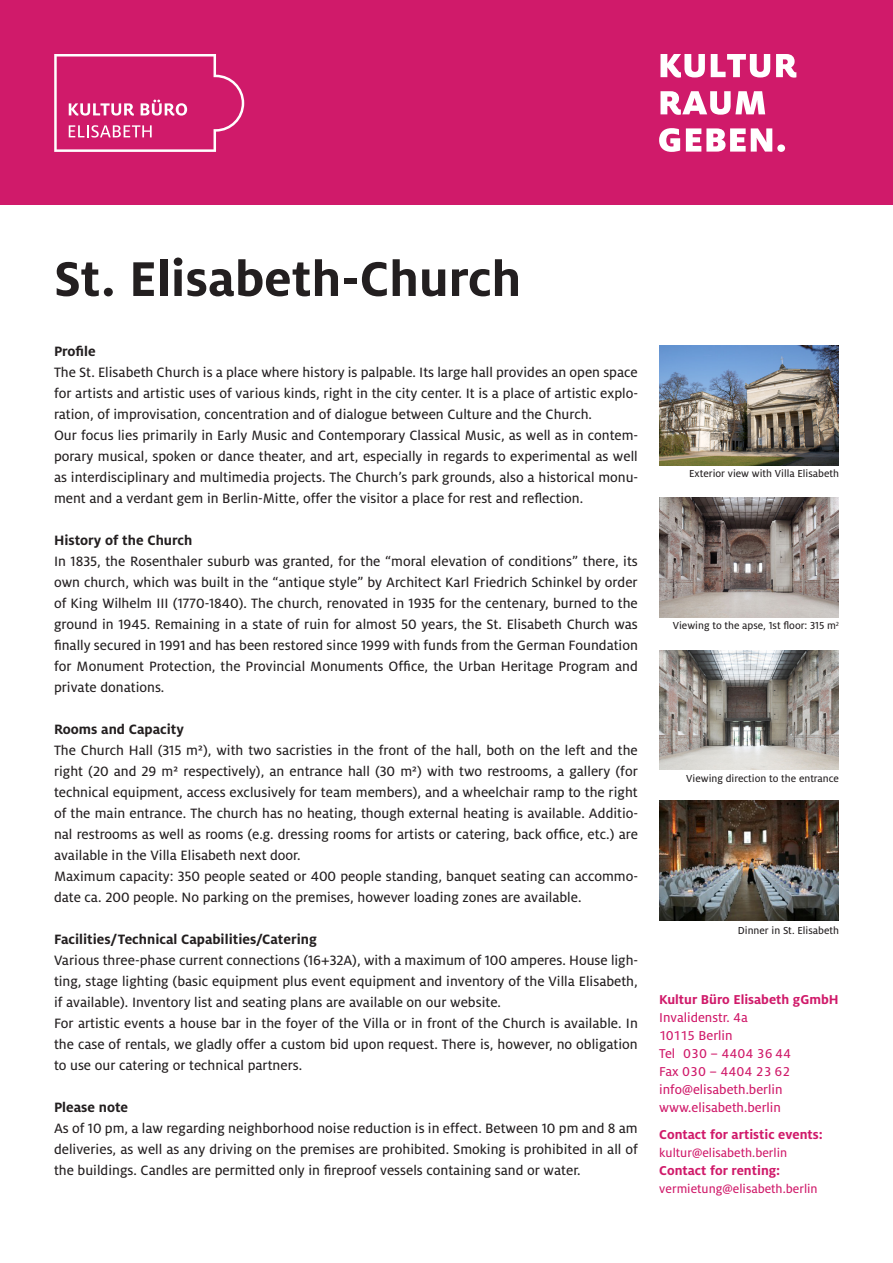
<style>
.page{position:relative;width:893px;height:1263px;background:#fff}
.page>*{position:absolute;margin:0;border:0;box-sizing:border-box;transform-origin:0 0}
.t1{font:700 54px "Milo LF";color:#231f20}
.t2{font:15px/21px "Milo LF Text";color:#231f20;text-align:justify}
.t3{font:700 15px "Milo LF";color:#231f20}
.t4{font:14.25px "Milo TF Text";color:#d01a6a}
.t5{font:700 14.25px "Milo";color:#d01a6a}
.t6{font:13.5px "Milo Text";color:#d01a6a}
.t7{font:11.25px "Milo LF Text";color:#231f20}
</style>
<div class="page">
<div style="left:0;top:0;width:893px;height:204px;background:#d01a6a"></div>
<svg style="left:54px;top:54px;width:190px;height:98px"></svg>
<svg style="left:659px;top:128px;width:126px;height:24px"></svg>
<svg style="left:660px;top:91px;width:105px;height:24px"></svg>
<svg style="left:660px;top:54px;width:136px;height:24px"></svg>
<img style="left:659px;top:345px;width:180px;height:120px">
<img style="left:659px;top:497px;width:180px;height:120px">
<img style="left:659px;top:651px;width:179px;height:119px">
<img style="left:659px;top:801px;width:180px;height:119px">
<p class="t1" style="left:54px;top:247px;width:469px">St. Elisabeth-Church</p>
<p class="t3" style="left:54px;top:342px;width:43px">Profile</p>
<p class="t2" style="left:54px;top:362px;width:586px">The St. Elisabeth Church is a place where history is palpable. Its large hall provides an open space for artists and artistic uses of various kinds, right in the city center. It is a place of artistic explo&shy;ration, of improvisation, concentration and of dialogue between Culture and the Church.</p>
<p class="t2" style="left:54px;top:425px;width:586px">Our focus lies primarily in Early Music and Contemporary Classical Music, as well as in contem&shy;porary musical, spoken or dance theater, and art, especially in regards to experimental as well as interdisciplinary and multimedia projects. The Church’s park grounds, also a historical monu&shy;ment and a verdant gem in Berlin-Mitte, offer the visitor a place for rest and reflection.</p>
<p class="t3" style="left:54px;top:531px;width:140px">History of the Church</p>
<p class="t2" style="left:54px;top:551px;width:585px">In 1835, the Rosenthaler suburb was granted, for the “moral elevation of conditions” there, its own church, which was built in the “antique style” by Architect Karl Friedrich Schinkel by order of King Wilhelm III (1770-1840). The church, renovated in 1935 for the centenary, burned to the ground in 1945. Remaining in a state of ruin for almost 50 years, the St. Elisabeth Church was finally secured in 1991 and has been restored since 1999 with funds from the German Foundation for Monument Protection, the Provincial Monuments Office, the Urban Heritage Program and private donations.</p>
<p class="t3" style="left:54px;top:720px;width:131px">Rooms and Capacity</p>
<p class="t2" style="left:54px;top:740px;width:586px">The Church Hall (315 m²), with two sacristies in the front of the hall, both on the left and the right (20 and 29 m² respectively), an entrance hall (30 m²) with two restrooms, a gallery (for technical equipment, access exclusively for team members), and a wheelchair ramp to the right of the main entrance. The church has no heating, though external heating is available. Additio&shy;nal restrooms as well as rooms (e.g. dressing rooms for artists or catering, back office, etc.) are available in the Villa Elisabeth next door.</p>
<p class="t2" style="left:54px;top:866px;width:586px">Maximum capacity: 350 people seated or 400 people standing, banquet seating can accommo&shy;date ca. 200 people. No parking on the premises, however loading zones are available.</p>
<p class="t3" style="left:54px;top:930px;width:264px">Facilities/Technical Capabilities/Catering</p>
<p class="t2" style="left:54px;top:950px;width:586px">Various three-phase current connections (16+32A), with a maximum of 100 amperes. House ligh&shy;ting, stage lighting (basic equipment plus event equipment and inventory of the Villa Elisabeth, if available). Inventory list and seating plans are available on our website.</p>
<p class="t2" style="left:54px;top:1013px;width:585px">For artistic events a house bar in the foyer of the Villa or in front of the Church is available. In the case of rentals, we gladly offer a custom bid upon request. There is, however, no obligation to use our catering or technical partners.</p>
<p class="t3" style="left:54px;top:1098px;width:76px">Please note</p>
<p class="t2" style="left:54px;top:1118px;width:585px">As of 10 pm, a law regarding neighborhood noise reduction is in effect. Between 10 pm and 8 am deliveries, as well as any driving on the premises are prohibited. Smoking is prohibited in all of the buildings. Candles are permitted only in fireproof vessels containing sand or water.</p>
<p class="t7" style="left:689px;top:467px;width:151px">Exterior view with Villa Elisabeth</p>
<p class="t7" style="left:673px;top:619px;width:168px">Viewing to the apse, 1st floor: 315 m<sup>2</sup></p>
<p class="t7" style="left:686px;top:772px;width:154px">Viewing direction to the entrance</p>
<p class="t7" style="left:738px;top:924px;width:103px">Dinner in St. Elisabeth</p>
<p class="t5" style="left:659px;top:991px;width:181px">Kultur Büro Elisabeth gGmbH</p>
<p class="t4" style="left:659px;top:1009px;width:90px">Invalidenstr. 4a</p>
<p class="t4" style="left:659px;top:1027px;width:75px">10115 Berlin</p>
<p class="t4" style="left:659px;top:1045px;width:133px">Tel 030 – 4404 36 44</p>
<p class="t4" style="left:659px;top:1063px;width:133px">Fax 030 – 4404 23 62</p>
<p class="t4" style="left:659px;top:1081px;width:125px">info@elisabeth.berlin</p>
<p class="t4" style="left:659px;top:1099px;width:123px">www.elisabeth.berlin</p>
<p class="t5" style="left:659px;top:1126px;width:165px">Contact for artistic events:</p>
<p class="t6" style="left:659px;top:1145px;width:129px">kultur@elisabeth.berlin</p>
<p class="t5" style="left:659px;top:1162px;width:123px">Contact for renting:</p>
<p class="t6" style="left:659px;top:1181px;width:160px">vermietung@elisabeth.berlin</p>
</div>
